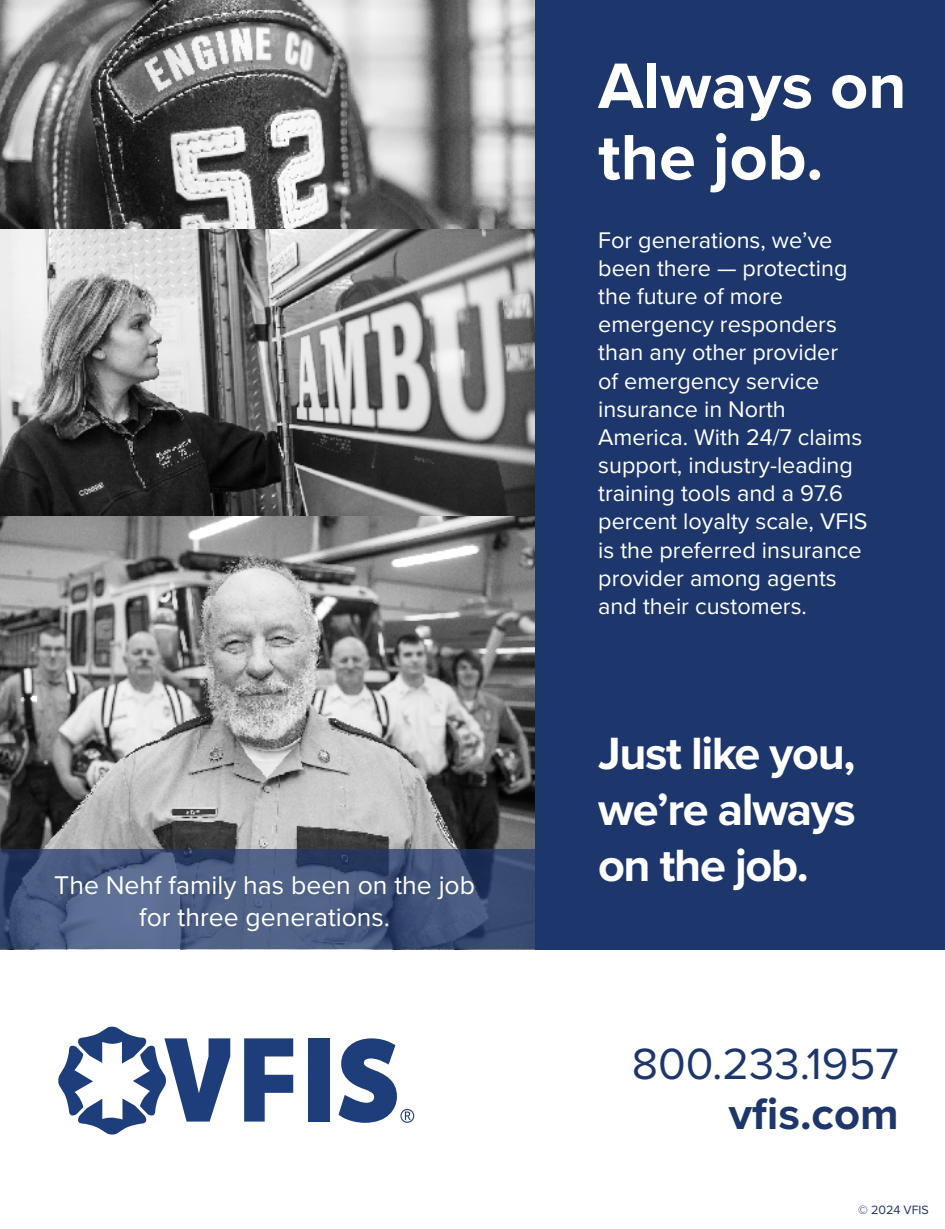
<style>
.page{position:relative;width:945px;height:1229px;background:#fff}
.page>*{position:absolute;margin:0;border:0;box-sizing:border-box;transform-origin:0 0}
.t1{font:700 66.5px/71.4px "Proxima Nova";color:#fff}
.t2{font:700 46.9px/56.2px "Proxima Nova";letter-spacing:-.03em;color:#fff;text-align:justify}
.t3{font:45.32px "Proxima Nova";color:#1d376c}
.t4{font:700 45.32px "Proxima Nova";color:#1d376c}
.t5{font:26.6px/31.8px "Proxima Nova";color:#fff;text-align:center}
.t6{font:23.45px/28.2px "Proxima Nova";color:#fff}
.t7{font:12.6px "Proxima Nova";color:#1d376c}
</style>
<div class="page">
<img style="left:0;top:0;width:535px;height:849px">
<svg style="left:0;top:849px;width:535px;height:100px;background:#45577c"></svg>
<div style="left:535px;top:0;width:410px;height:949px;background:#1d376c"></div>
<svg style="left:244px;top:1038px;width:49px;height:83px"></svg>
<div style="left:308px;top:1038px;width:22px;height:83px;background:#1e3e7b"></div>
<svg style="left:339px;top:1038px;width:75px;height:84px"></svg>
<svg style="left:58px;top:1026px;width:172px;height:108px"></svg>
<p class="t5" style="left:54px;top:870px;width:422px">The Nehf family has been on the job for three generations.</p>
<h1 class="t1" style="left:598px;top:53px;width:310px">Always on the job.</h1>
<p class="t6" style="left:598px;top:226px;width:271px">For generations, we’ve been there — protecting the future of more emergency responders than any other provider<br>of emergency service insurance in North<br>America. With 24/7 claims support, industry-leading training tools and a 97.6 percent loyalty scale, VFIS is the preferred insurance provider among agents and their customers.</p>
<h2 class="t2" style="left:598px;top:727px;width:259px">Just like you, we’re always on the job.</h2>
<h3 class="t3" style="left:632px;top:1037px;width:269px">800.233.1957</h3>
<h3 class="t4" style="left:729px;top:1087px;width:171px">vfis.com</h3>
<p class="t7" style="left:858px;top:1201px;width:72px">© 2024 VFIS</p>
</div>
